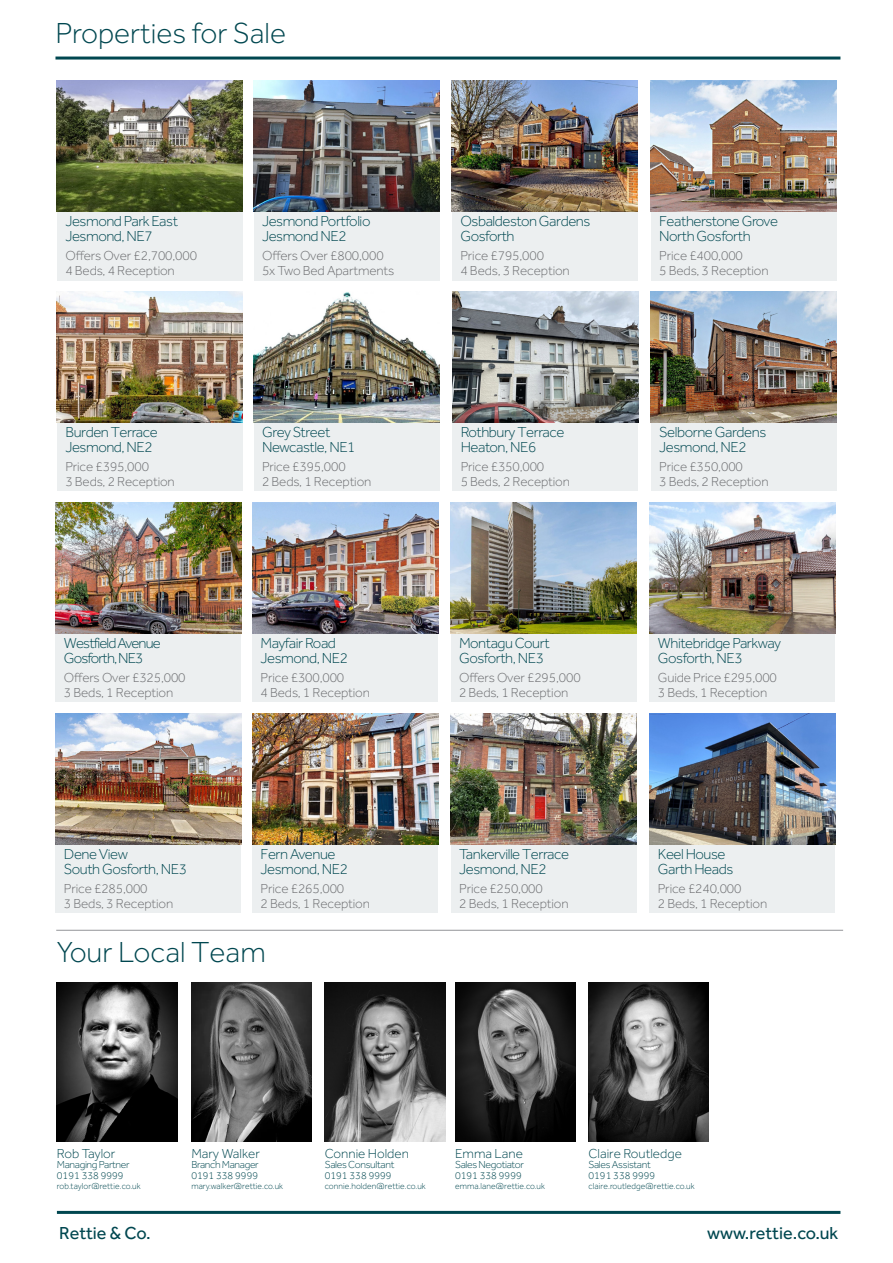
<style>
.page{position:relative;width:893px;height:1263px;background:#fff}
.page>*{position:absolute;margin:0;border:0;box-sizing:border-box;transform-origin:0 0}
.t1{font:300 30px "Effra";color:#004750}
.t2{font:18px "Effra";color:#004750}
.t3{font:300 15px "Effra";letter-spacing:-.03em;color:#004750}
.t4{font:300 15px "Effra";letter-spacing:-.06em;color:#004750}
.t5{font:300 13.5px "Effra";letter-spacing:-.01em;color:#6c6d70}
.t6{font:300 13.5px "Effra";color:#004750}
.t7{font:300 10.5px "Effra";letter-spacing:-.03em;color:#004750}
.t8{font:300 10.5px "Effra";color:#004750}
.t9{font:300 9px "Effra";letter-spacing:.01em;color:#004750;scale:.95 1}
</style>
<div class="page">
<hr style="left:57px;top:1211px;width:783px;height:3px;background:#004750">
<hr style="left:55px;top:57px;width:785px;height:3px;background:#004750">
<img style="left:57px;top:983px;width:120px;height:158px">
<img style="left:191px;top:983px;width:121px;height:158px">
<img style="left:455px;top:983px;width:120px;height:158px">
<img style="left:588px;top:983px;width:121px;height:158px">
<img style="left:325px;top:983px;width:120px;height:158px">
<hr style="left:56px;top:930px;width:787px;height:1px;background:#939598">
<div style="left:57px;top:422px;width:186px;height:69px;background:#eceff0"></div>
<img style="left:57px;top:291px;width:186px;height:131px">
<div style="left:254px;top:422px;width:185px;height:69px;background:#eceff0"></div>
<img style="left:254px;top:292px;width:185px;height:130px">
<div style="left:651px;top:422px;width:186px;height:69px;background:#eceff0"></div>
<img style="left:651px;top:291px;width:186px;height:131px">
<div style="left:452px;top:422px;width:186px;height:69px;background:#eceff0"></div>
<img style="left:452px;top:291px;width:186px;height:131px">
<div style="left:57px;top:212px;width:186px;height:68px;background:#eceff0"></div>
<img style="left:57px;top:81px;width:186px;height:131px">
<div style="left:254px;top:212px;width:185px;height:68px;background:#eceff0"></div>
<img style="left:254px;top:81px;width:185px;height:131px">
<div style="left:452px;top:212px;width:186px;height:68px;background:#eceff0"></div>
<img style="left:452px;top:81px;width:186px;height:131px">
<div style="left:651px;top:212px;width:186px;height:68px;background:#eceff0"></div>
<img style="left:651px;top:81px;width:186px;height:131px">
<div style="left:55px;top:844px;width:186px;height:69px;background:#eceff0"></div>
<img style="left:55px;top:713px;width:186px;height:131px">
<div style="left:252px;top:844px;width:186px;height:69px;background:#eceff0"></div>
<img style="left:252px;top:713px;width:186px;height:131px">
<div style="left:649px;top:844px;width:186px;height:69px;background:#eceff0"></div>
<img style="left:649px;top:713px;width:186px;height:131px">
<div style="left:451px;top:844px;width:186px;height:69px;background:#eceff0"></div>
<img style="left:451px;top:713px;width:186px;height:131px">
<div style="left:55px;top:633px;width:186px;height:69px;background:#eceff0"></div>
<img style="left:55px;top:502px;width:186px;height:131px">
<div style="left:252px;top:633px;width:186px;height:69px;background:#eceff0"></div>
<img style="left:252px;top:502px;width:186px;height:131px">
<div style="left:450px;top:633px;width:186px;height:69px;background:#eceff0"></div>
<img style="left:450px;top:502px;width:186px;height:131px">
<div style="left:649px;top:633px;width:186px;height:69px;background:#eceff0"></div>
<img style="left:649px;top:502px;width:186px;height:131px">
<p class="t1" style="left:55px;top:17px;width:232px">Properties for Sale</p>
<p class="t3" style="left:65px;top:213px;width:114px">Jesmond Park East</p>
<p class="t3" style="left:65px;top:228px;width:89px">Jesmond, NE7</p>
<p class="t5" style="left:65px;top:248px;width:133px">Offers Over £2,700,000</p>
<p class="t5" style="left:65px;top:263px;width:111px">4 Beds, 4 Reception</p>
<p class="t3" style="left:65px;top:423px;width:94px">Burden Terrace</p>
<p class="t3" style="left:65px;top:438px;width:89px">Jesmond, NE2</p>
<p class="t5" style="left:65px;top:459px;width:85px">Price £395,000</p>
<p class="t5" style="left:65px;top:474px;width:111px">3 Beds, 2 Reception</p>
<p class="t4" style="left:64px;top:635px;width:98px">Westfield Avenue</p>
<p class="t4" style="left:64px;top:650px;width:81px">Gosforth, NE3</p>
<p class="t5" style="left:64px;top:670px;width:123px">Offers Over £325,000</p>
<p class="t5" style="left:64px;top:685px;width:111px">3 Beds, 1 Reception</p>
<p class="t3" style="left:64px;top:845px;width:65px">Dene View</p>
<p class="t3" style="left:64px;top:860px;width:124px">South Gosforth, NE3</p>
<p class="t5" style="left:64px;top:880px;width:85px">Price £285,000</p>
<p class="t5" style="left:64px;top:895px;width:111px">3 Beds, 3 Reception</p>
<p class="t3" style="left:262px;top:213px;width:110px">Jesmond Portfolio</p>
<p class="t3" style="left:262px;top:228px;width:86px">Jesmond NE2</p>
<p class="t5" style="left:262px;top:248px;width:123px">Offers Over £800,000</p>
<p class="t5" style="left:262px;top:263px;width:134px">5x Two Bed Apartments</p>
<p class="t3" style="left:262px;top:423px;width:70px">Grey Street</p>
<p class="t3" style="left:262px;top:438px;width:95px">Newcastle, NE1</p>
<p class="t5" style="left:262px;top:459px;width:85px">Price £395,000</p>
<p class="t5" style="left:262px;top:474px;width:111px">2 Beds, 1 Reception</p>
<p class="t3" style="left:261px;top:635px;width:77px">Mayfair Road</p>
<p class="t3" style="left:261px;top:650px;width:89px">Jesmond, NE2</p>
<p class="t5" style="left:261px;top:670px;width:85px">Price £300,000</p>
<p class="t5" style="left:261px;top:685px;width:111px">4 Beds, 1 Reception</p>
<p class="t3" style="left:261px;top:845px;width:76px">Fern Avenue</p>
<p class="t3" style="left:261px;top:860px;width:89px">Jesmond, NE2</p>
<p class="t5" style="left:261px;top:880px;width:85px">Price £265,000</p>
<p class="t5" style="left:261px;top:895px;width:111px">2 Beds, 1 Reception</p>
<p class="t1" style="left:57px;top:935px;width:210px">Your Local Team</p>
<p class="t3" style="left:460px;top:213px;width:131px">Osbaldeston Gardens</p>
<p class="t3" style="left:460px;top:228px;width:56px">Gosforth</p>
<p class="t5" style="left:460px;top:248px;width:85px">Price £795,000</p>
<p class="t5" style="left:460px;top:263px;width:111px">4 Beds, 3 Reception</p>
<p class="t3" style="left:461px;top:423px;width:105px">Rothbury Terrace</p>
<p class="t3" style="left:461px;top:438px;width:77px">Heaton, NE6</p>
<p class="t5" style="left:461px;top:459px;width:85px">Price £350,000</p>
<p class="t5" style="left:461px;top:474px;width:111px">5 Beds, 2 Reception</p>
<p class="t3" style="left:459px;top:635px;width:92px">Montagu Court</p>
<p class="t3" style="left:459px;top:650px;width:86px">Gosforth, NE3</p>
<p class="t5" style="left:459px;top:670px;width:123px">Offers Over £295,000</p>
<p class="t5" style="left:459px;top:685px;width:111px">2 Beds, 1 Reception</p>
<p class="t3" style="left:459px;top:845px;width:111px">Tankerville Terrace</p>
<p class="t3" style="left:459px;top:860px;width:89px">Jesmond, NE2</p>
<p class="t5" style="left:459px;top:880px;width:85px">Price £250,000</p>
<p class="t5" style="left:459px;top:895px;width:111px">2 Beds, 1 Reception</p>
<p class="t3" style="left:659px;top:213px;width:120px">Featherstone Grove</p>
<p class="t3" style="left:659px;top:228px;width:93px">North Gosforth</p>
<p class="t5" style="left:659px;top:248px;width:85px">Price £400,000</p>
<p class="t5" style="left:659px;top:263px;width:111px">5 Beds, 3 Reception</p>
<p class="t3" style="left:659px;top:423px;width:108px">Selborne Gardens</p>
<p class="t3" style="left:659px;top:438px;width:89px">Jesmond, NE2</p>
<p class="t5" style="left:659px;top:459px;width:85px">Price £350,000</p>
<p class="t5" style="left:659px;top:474px;width:111px">3 Beds, 2 Reception</p>
<p class="t3" style="left:658px;top:635px;width:125px">Whitebridge Parkway</p>
<p class="t3" style="left:658px;top:650px;width:86px">Gosforth, NE3</p>
<p class="t5" style="left:658px;top:670px;width:121px">Guide Price £295,000</p>
<p class="t5" style="left:658px;top:685px;width:111px">3 Beds, 1 Reception</p>
<p class="t3" style="left:658px;top:845px;width:69px">Keel House</p>
<p class="t3" style="left:658px;top:860px;width:77px">Garth Heads</p>
<p class="t5" style="left:658px;top:880px;width:85px">Price £240,000</p>
<p class="t5" style="left:658px;top:895px;width:111px">2 Beds, 1 Reception</p>
<p class="t6" style="left:57px;top:1146px;width:60px">Rob Taylor</p>
<p class="t7" style="left:57px;top:1159px;width:74px">Managing Partner</p>
<p class="t8" style="left:57px;top:1169px;width:68px">0191 338 9999</p>
<p class="t9" style="left:57px;top:1181px;width:90px">rob.taylor@rettie.co.uk</p>
<p class="t6" style="left:191px;top:1146px;width:70px">Mary Walker</p>
<p class="t7" style="left:191px;top:1159px;width:69px">Branch Manager</p>
<p class="t8" style="left:191px;top:1169px;width:68px">0191 338 9999</p>
<p class="t9" style="left:191px;top:1181px;width:98px">mary.walker@rettie.co.uk</p>
<p class="t6" style="left:325px;top:1146px;width:86px">Connie Holden</p>
<p class="t7" style="left:325px;top:1159px;width:71px">Sales Consultant</p>
<p class="t8" style="left:325px;top:1169px;width:68px">0191 338 9999</p>
<p class="t9" style="left:325px;top:1181px;width:108px">connie.holden@rettie.co.uk</p>
<p class="t6" style="left:455px;top:1146px;width:69px">Emma Lane</p>
<p class="t7" style="left:455px;top:1159px;width:70px">Sales Negotiator</p>
<p class="t8" style="left:455px;top:1169px;width:68px">0191 338 9999</p>
<p class="t9" style="left:455px;top:1181px;width:96px">emma.lane@rettie.co.uk</p>
<p class="t6" style="left:588px;top:1146px;width:95px">Claire Routledge</p>
<p class="t7" style="left:588px;top:1159px;width:64px">Sales Assistant</p>
<p class="t8" style="left:588px;top:1169px;width:68px">0191 338 9999</p>
<p class="t9" style="left:588px;top:1181px;width:113px">claire.routledge@rettie.co.uk</p>
<p class="t2" style="left:59px;top:1222px;width:93px">Rettie &amp; Co.</p>
<p class="t2" style="left:707px;top:1222px;width:133px">www.rettie.co.uk</p>
</div>
